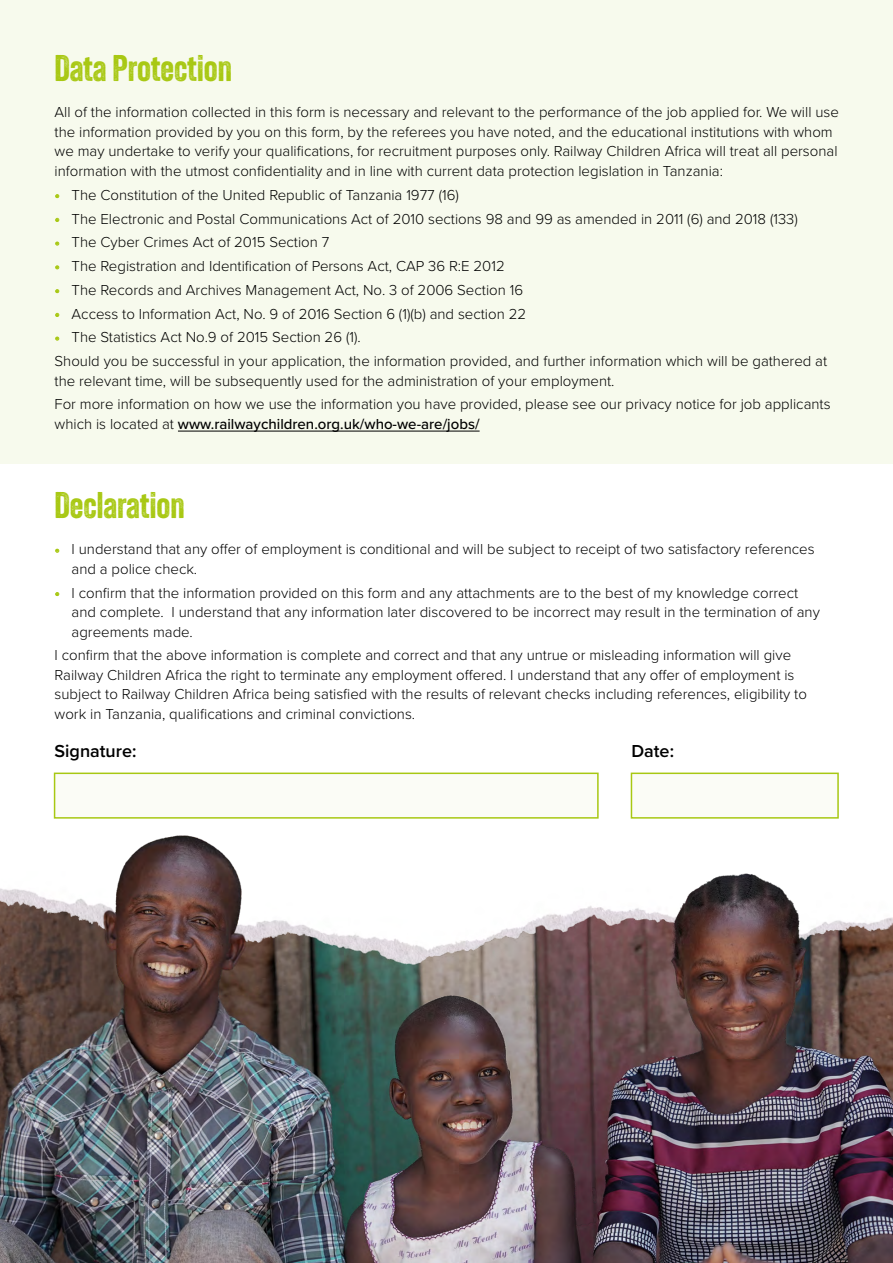
<style>
.page{position:relative;width:893px;height:1263px;background:#fff}
.page>*{position:absolute;margin:0;border:0;box-sizing:border-box;transform-origin:0 0}
.t1{font:36px "Veneer";color:#a8c813}
.Body_Copy{font:600 18px "Proxima Nova";color:#000}
.Body_Copy-2{font:300 15px/19.5px "Proxima Nova";color:#000}
.s1{color:#a8c813}
.s2{font-weight:500}
</style>
<div class="page">
<div style="left:0;top:0;width:892px;height:464px;background:#f7faed"></div>
<hr style="left:178px;top:431px;width:302px;height:1px;background:#000">
<div style="left:54px;top:772px;width:545px;height:47px;background:#fbfcf6;border:2px solid #a8c813"></div>
<div style="left:631px;top:772px;width:208px;height:47px;background:#fbfcf6;border:2px solid #a8c813"></div>
<img style="left:0;top:835px;width:893px;height:428px">
<p class="t1" style="left:54px;top:46px;width:180px">Data Protection</p>
<p class="Body_Copy-2" style="left:55px;top:102px;width:786px">All of the information collected in this form is necessary and relevant to the performance of the job applied for. We will use the information provided by you on this form, by the referees you have noted, and the educational institutions with whom we may undertake to verify your qualifications, for recruitment purposes only. Railway Children Africa will treat all personal information with the utmost confidentiality and in line with current data protection legislation in Tanzania:</p>
<p class="Body_Copy-2" style="left:55px;top:184px;width:406px"><span class="s1">•</span> The Constitution of the United Republic of Tanzania 1977 (16)</p>
<p class="Body_Copy-2" style="left:55px;top:208px;width:745px"><span class="s1">•</span> The Electronic and Postal Communications Act of 2010 sections 98 and 99 as amended in 2011 (6) and 2018 (133)</p>
<p class="Body_Copy-2" style="left:55px;top:232px;width:276px"><span class="s1">•</span> The Cyber Crimes Act of 2015 Section 7</p>
<p class="Body_Copy-2" style="left:55px;top:255px;width:452px"><span class="s1">•</span> The Registration and Identification of Persons Act, CAP 36 R:E 2012</p>
<p class="Body_Copy-2" style="left:55px;top:279px;width:470px"><span class="s1">•</span> The Records and Archives Management Act, No. 3 of 2006 Section 16</p>
<p class="Body_Copy-2" style="left:55px;top:303px;width:473px"><span class="s1">•</span> Access to Information Act, No. 9 of 2016 Section 6 (1)(b) and section 22</p>
<p class="Body_Copy-2" style="left:55px;top:327px;width:308px"><span class="s1">•</span> The Statistics Act No.9 of 2015 Section 26 (1).</p>
<p class="Body_Copy-2" style="left:55px;top:350px;width:774px">Should you be successful in your application, the information provided, and further information which will be gathered at the relevant time, will be subsequently used for the administration of your employment.</p>
<p class="Body_Copy-2" style="left:55px;top:394px;width:777px">For more information on how we use the information you have provided, please see our privacy notice for job applicants which is located at <span class="s2">www.railwaychildren.org.uk/who-we-are/jobs/</span></p>
<p class="t1" style="left:54px;top:483px;width:132px">Declaration</p>
<p class="Body_Copy-2" style="left:72px;top:539px;width:745px;text-indent:-17px"><span class="s1">•</span> I understand that any offer of employment is conditional and will be subject to receipt of two satisfactory references and a police check.</p>
<p class="Body_Copy-2" style="left:72px;top:582px;width:750px;text-indent:-17px"><span class="s1">•</span> I confirm that the information provided on this form and any attachments are to the best of my knowledge correct and complete. I understand that any information later discovered to be incorrect may result in the termination of any agreements made.</p>
<p class="Body_Copy-2" style="left:55px;top:645px;width:754px">I confirm that the above information is complete and correct and that any untrue or misleading information will give Railway Children Africa the right to terminate any employment offered. I understand that any offer of employment is subject to Railway Children Africa being satisfied with the results of relevant checks including references, eligibility to work in Tanzania, qualifications and criminal convictions.</p>
<p class="Body_Copy" style="left:55px;top:738px;width:83px">Signature:</p>
<p class="Body_Copy" style="left:631px;top:738px;width:44px">Date:</p>
</div>
